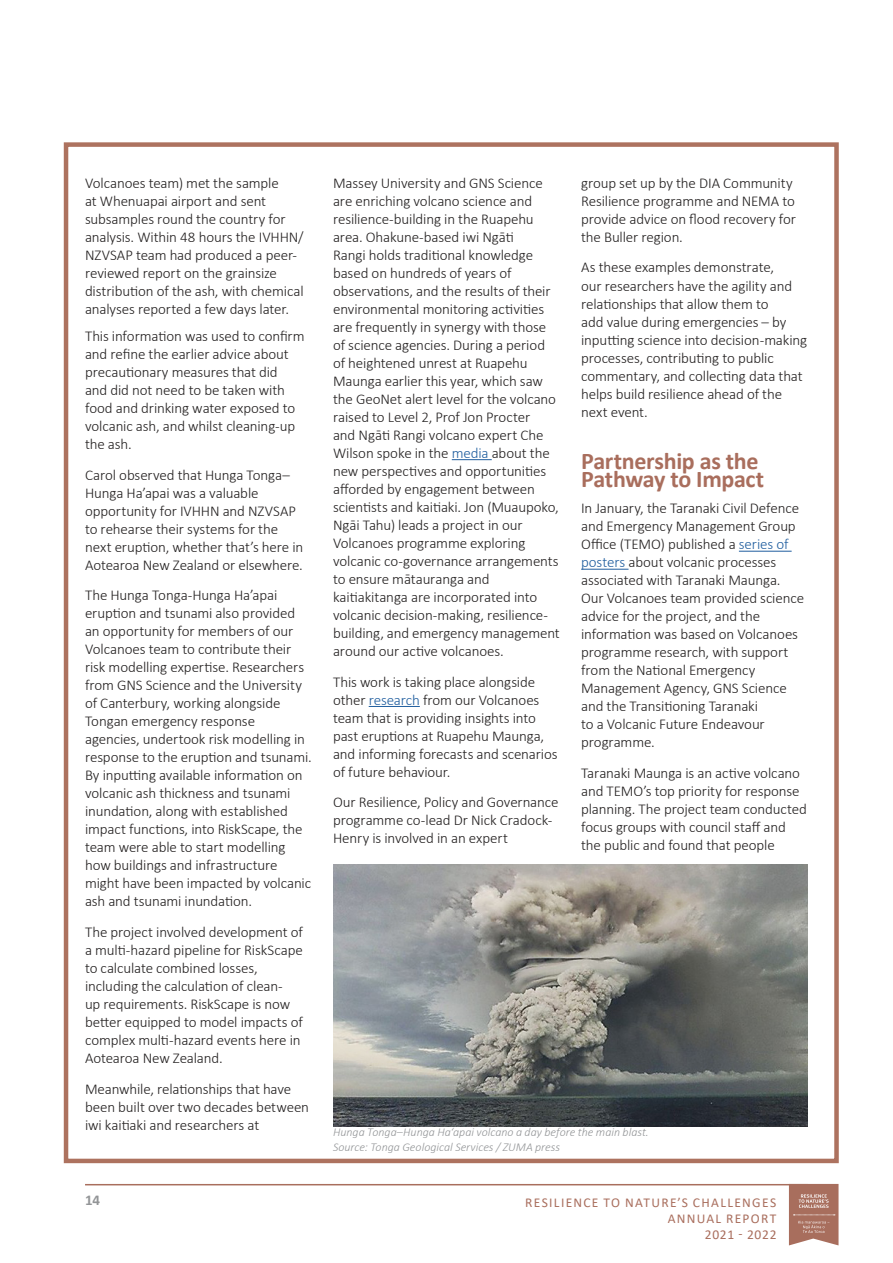
<style>
.page{position:relative;width:893px;height:1263px;background:#fff}
.page>*{position:absolute;margin:0;border:0;box-sizing:border-box;transform-origin:0 0}
.t1{font:700 24px/18px "Calibri";letter-spacing:-.015em;color:#a96e5d}
.t2{font:300 15px/18px "Calibri";letter-spacing:-.01em;color:#221f1f}
.t3{font:700 15px "Calibri";color:#939597}
.t4{font:13.5px/16.2px "Calibri";letter-spacing:.095em;color:#a96e5d;text-align:right}
.t5{font:italic 300 12px/15px "Calibri";color:#939597}
.s1{color:#1f5d9e}
</style>
<div class="page">
<hr style="left:85px;top:1184px;width:723px;height:1px;background:#a96e5d">
<svg style="left:789px;top:1184px;width:49px;height:61px"></svg>
<div style="left:64px;top:142px;width:775px;height:1021px;border:5px solid #ad725f"></div>
<img style="left:333px;top:865px;width:475px;height:261px">
<hr style="left:452px;top:459px;width:40px;height:1px;background:#1f5d9e">
<hr style="left:369px;top:706px;width:51px;height:1px;background:#1f5d9e">
<hr style="left:739px;top:551px;width:53px;height:1px;background:#1f5d9e">
<hr style="left:581px;top:569px;width:47px;height:1px;background:#1f5d9e">
<p class="t2" style="left:85px;top:174px;width:220px">Volcanoes team) met the sample<br>at Whenuapai airport and sent subsamples round the country for analysis. Within 48 hours the IVHHN/ NZVSAP team had produced a peer&shy;reviewed report on the grainsize distribution of the ash, with chemical analyses reported a few days later.</p>
<p class="t2" style="left:85px;top:327px;width:221px">This information was used to confirm and refine the earlier advice about precautionary measures that did<br>and did not need to be taken with food and drinking water exposed to volcanic ash, and whilst cleaning-up the ash.</p>
<p class="t2" style="left:85px;top:465px;width:220px">Carol observed that Hunga Tonga– Hunga Ha’apai was a valuable opportunity for IVHHN and NZVSAP to rehearse their systems for the next eruption, whether that’s here in Aotearoa New Zealand or elsewhere.</p>
<p class="t2" style="left:85px;top:586px;width:228px">The Hunga Tonga-Hunga Ha’apai eruption and tsunami also provided an opportunity for members of our Volcanoes team to contribute their risk modelling expertise. Researchers from GNS Science and the University of Canterbury, working alongside Tongan emergency response agencies, undertook risk modelling in response to the eruption and tsunami.<br>By inputting available information on volcanic ash thickness and tsunami inundation, along with established impact functions, into RiskScape, the team were able to start modelling how buildings and infrastructure might have been impacted by volcanic ash and tsunami inundation.</p>
<p class="t2" style="left:85px;top:923px;width:219px">The project involved development of a multi-hazard pipeline for RiskScape to calculate combined losses, including the calculation of clean-<br>up requirements. RiskScape is now better equipped to model impacts of complex multi-hazard events here in Aotearoa New Zealand.</p>
<p class="t2" style="left:85px;top:1080px;width:226px">Meanwhile, relationships that have been built over two decades between iwi kaitiaki and researchers at</p>
<p class="t2" style="left:333px;top:174px;width:228px">Massey University and GNS Science are enriching volcano science and resilience-building in the Ruapehu area. Ohakune-based iwi Ngāti<br>Rangi holds traditional knowledge based on hundreds of years of observations, and the results of their environmental monitoring activities are frequently in synergy with those of science agencies. During a period of heightened unrest at Ruapehu Maunga earlier this year, which saw the GeoNet alert level for the volcano raised to Level 2, Prof Jon Procter<br>and Ngāti Rangi volcano expert Che Wilson spoke in the <span class="s1">media</span> about the new perspectives and opportunities afforded by engagement between scientists and kaitiaki. Jon (Muaupoko, Ngāi Tahu) leads a project in our Volcanoes programme exploring volcanic co-governance arrangements to ensure mātauranga and kaitiakitanga are incorporated into volcanic decision-making, resilience&shy;building, and emergency management around our active volcanoes.</p>
<p class="t2" style="left:333px;top:672px;width:226px">This work is taking place alongside other <span class="s1">research</span> from our Volcanoes team that is providing insights into past eruptions at Ruapehu Maunga, and informing forecasts and scenarios of future behaviour.</p>
<p class="t2" style="left:333px;top:793px;width:227px">Our Resilience, Policy and Governance programme co-lead Dr Nick Cradock-<br>Henry is involved in an expert</p>
<p class="t2" style="left:581px;top:174px;width:216px">group set up by the DIA Community<br>Resilience programme and NEMA to provide advice on flood recovery for the Buller region.</p>
<p class="t2" style="left:581px;top:258px;width:228px">As these examples demonstrate,<br>our researchers have the agility and relationships that allow them to<br>add value during emergencies – by inputting science into decision-making processes, contributing to public commentary, and collecting data that helps build resilience ahead of the next event.</p>
<h1 class="t1" style="left:581px;top:453px;width:184px">Partnership as the<br>Pathway to Impact</h1>
<p class="t2" style="left:581px;top:499px;width:224px">In January, the Taranaki Civil Defence and Emergency Management Group<br>Office (TEMO) published a <span class="s1">series of posters</span> about volcanic processes associated with Taranaki Maunga.<br>Our Volcanoes team provided science advice for the project, and the information was based on Volcanoes programme research, with support from the National Emergency<br>Management Agency, GNS Science and the Transitioning Taranaki<br>to a Volcanic Future Endeavour programme.</p>
<p class="t2" style="left:581px;top:764px;width:227px">Taranaki Maunga is an active volcano and TEMO’s top priority for response planning. The project team conducted focus groups with council staff and the public and found that people</p>
<p class="t5" style="left:333px;top:1124px;width:317px">Hunga Tonga–Hunga Ha‘apai volcano a day before the main blast.<br>Source: Tonga Geological Services / ZUMA press</p>
<p class="t3" style="left:85px;top:1194px;width:17px">14</p>
<p class="t4" style="left:525px;top:1195px;width:253px">RESILIENCE TO NATURE’S CHALLENGES<br>ANNUAL REPORT<br>2021 - 2022</p>
</div>
